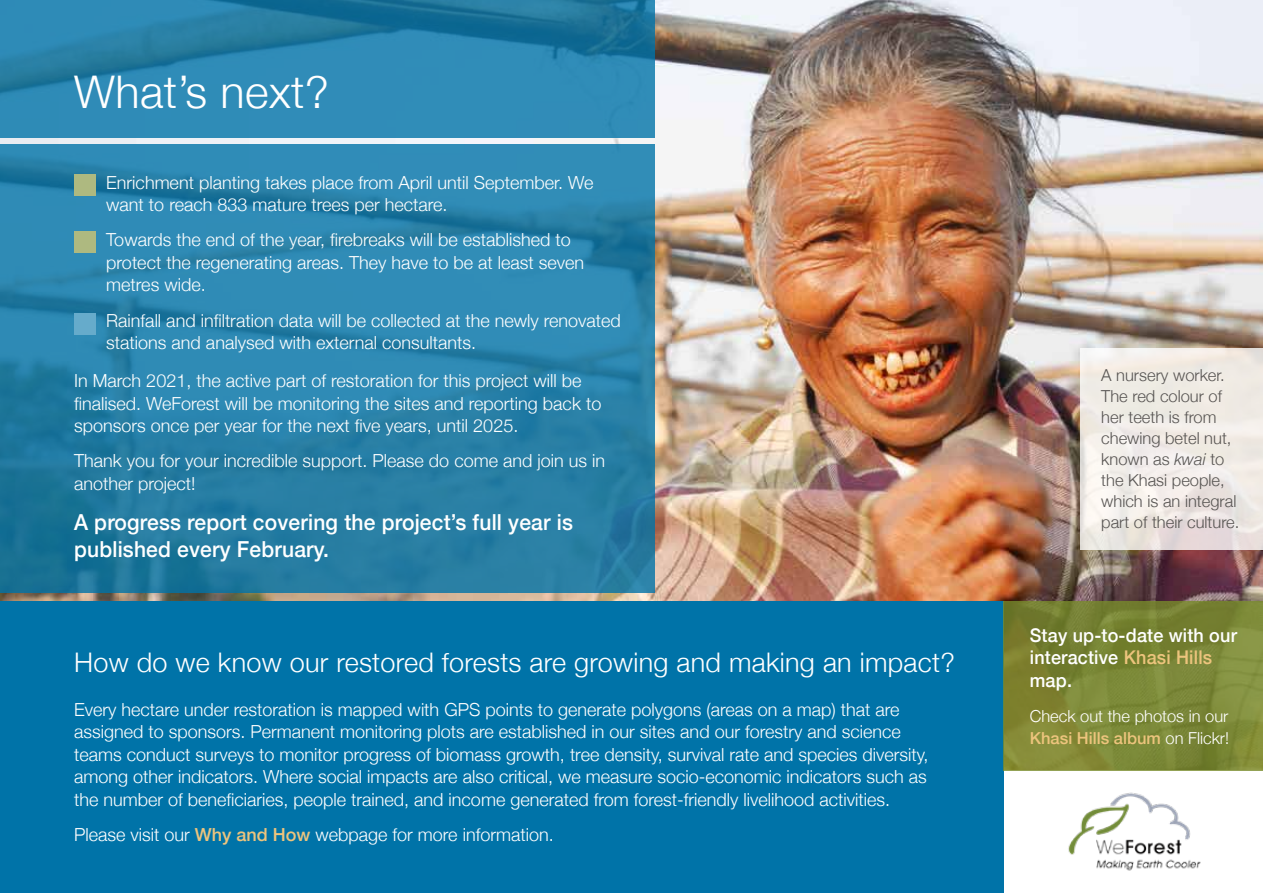
<style>
.page{position:relative;width:1263px;height:893px;background:#fff}
.page>*{position:absolute;margin:0;border:0;box-sizing:border-box;transform-origin:0 0}
.t1{font:300 45px "Helvetica Neue";letter-spacing:.01em;color:#fff}
.t2{font:300 27px "Helvetica Neue";letter-spacing:.01em;color:#fff}
.t3{font:500 22.05px/27px "Helvetica Neue";letter-spacing:.01em;color:#fff;scale:.95 1}
.t4{font:500 18.9px/22.5px "Helvetica Neue";letter-spacing:.01em;color:#fff;scale:.95 1}
.t5{font:300 18px/22.5px "Helvetica Neue";color:#fff}
.t6{font:300 16.5px/21px "Helvetica Neue";color:#585553}
.t7{font:300 16.5px/22.5px "Helvetica Neue";color:#fff}
.s1{font-weight:500;color:#edc47d}
.s2{font-style:italic}
.s3{color:#edc47d}
</style>
<div class="page">
<img style="left:0;top:0;width:1263px;height:602px">
<svg style="left:0;top:0;width:654px;height:138px;background:#2984ae"></svg>
<svg style="left:0;top:145px;width:654px;height:448px;background:#2881a9"></svg>
<img style="left:1068px;top:792px;width:133px;height:79px">
<div style="left:0;top:602px;width:1003px;height:291px;background:#0073a8"></div>
<div style="left:74px;top:174px;width:22px;height:22px;background:#aeb980"></div>
<div style="left:74px;top:231px;width:22px;height:21px;background:#aeb980"></div>
<div style="left:74px;top:313px;width:22px;height:21px;background:#66abcb"></div>
<svg style="left:1003px;top:602px;width:260px;height:169px;background:#7a8636"></svg>
<svg style="left:1080px;top:349px;width:183px;height:201px;background:#efe9e5"></svg>
<h1 class="t1" style="left:74px;top:56px;width:256px">What’s next?</h1>
<p class="t5" style="left:106px;top:170px;width:489px">Enrichment planting takes place from April until September. We want to reach 833 mature trees per hectare.</p>
<p class="t5" style="left:106px;top:227px;width:479px">Towards the end of the year, firebreaks will be established to protect the regenerating areas. They have to be at least seven metres wide.</p>
<p class="t5" style="left:106px;top:308px;width:516px">Rainfall and infiltration data will be collected at the newly renovated stations and analysed with external consultants.</p>
<p class="t5" style="left:74px;top:368px;width:529px">In March 2021, the active part of restoration for this project will be finalised. WeForest will be monitoring the sites and reporting back to sponsors once per year for the next five years, until 2025.</p>
<p class="t5" style="left:74px;top:448px;width:532px">Thank you for your incredible support. Please do come and join us in another project!</p>
<p class="t3" style="left:74px;top:507px;width:527px">A progress report covering the project’s full year is published every February.</p>
<h2 class="t2" style="left:74px;top:641px;width:882px">How do we know our restored forests are growing and making an impact?</h2>
<p class="t5" style="left:74px;top:697px;width:856px">Every hectare under restoration is mapped with GPS points to generate polygons (areas on a map) that are assigned to sponsors. Permanent monitoring plots are established in our sites and our forestry and science teams conduct surveys to monitor progress of biomass growth, tree density, survival rate and species diversity, among other indicators. Where social impacts are also critical, we measure socio-economic indicators such as the number of beneficiaries, people trained, and income generated from forest-friendly livelihood activities.</p>
<p class="t5" style="left:74px;top:822px;width:481px">Please visit our <span class="s1">Why and How</span> webpage for more information.</p>
<p class="t6" style="left:1101px;top:363px;width:140px">A nursery worker.<br>The red colour of her teeth is from chewing betel nut, known as <span class="s2">kwai</span> to the Khasi people, which is an integral part of their culture.</p>
<p class="t4" style="left:1030px;top:622px;width:220px">Stay up-to-date with our interactive <span class="s3">Khasi Hills </span>map.</p>
<p class="t7" style="left:1030px;top:703px;width:201px">Check out the photos in our<br><span class="s1">Khasi Hills album</span> on Flickr!</p>
</div>
